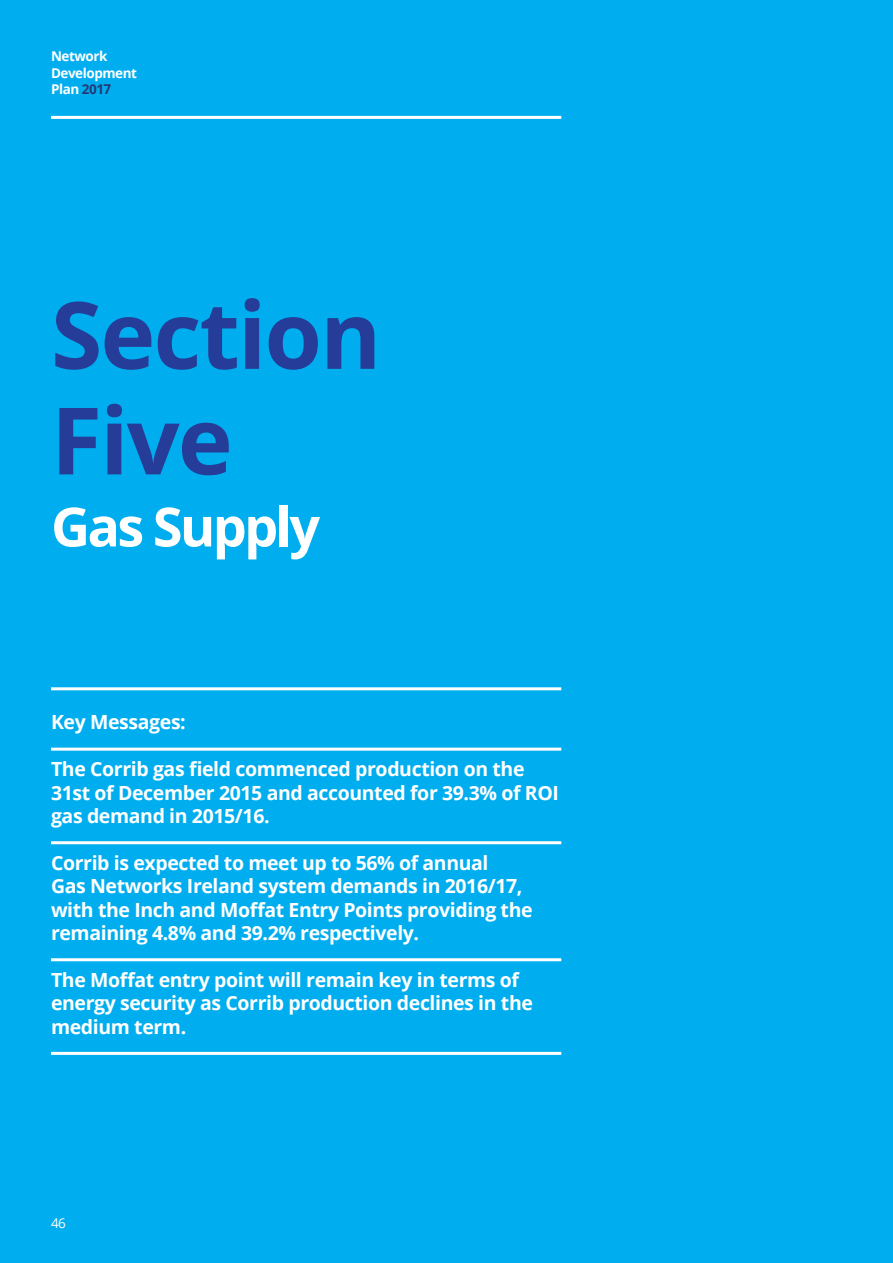
<style>
.page{position:relative;width:893px;height:1263px;background:#00aeef}
.page>*{position:absolute;margin:0;border:0;box-sizing:border-box;transform-origin:0 0}
.t1{font:700 93px/105.6px "Open Sans";letter-spacing:-.02em;color:#253d98}
.t2{font:700 54px "Open Sans";letter-spacing:-.05em;color:#fff}
.t3{font:700 19.5px/23.4px "Open Sans";letter-spacing:-.02em;color:#fff}
.t4{font:700 13.5px/16.2px "Open Sans";letter-spacing:-.035em;color:#fff}
.t5{font:13.5px "Open Sans";color:#fff}
.s1{color:#253977}
</style>
<div class="page">
<hr style="left:51px;top:687px;width:510px;height:3px;background:#fff">
<hr style="left:51px;top:748px;width:510px;height:3px;background:#fff">
<hr style="left:51px;top:841px;width:510px;height:3px;background:#fff">
<hr style="left:51px;top:958px;width:510px;height:3px;background:#fff">
<hr style="left:51px;top:1052px;width:510px;height:3px;background:#fff">
<hr style="left:51px;top:116px;width:510px;height:3px;background:#fff">
<p class="t4" style="left:51px;top:48px;width:88px">Network<br>Development<br>Plan <span class="s1">2017</span></p>
<h1 class="t1" style="left:51px;top:280px;width:332px">Section<br>Five</h1>
<h2 class="t2" style="left:51px;top:489px;width:271px">Gas Supply</h2>
<p class="t3" style="left:51px;top:710px;width:136px">Key Messages:</p>
<p class="t3" style="left:51px;top:757px;width:509px">The Corrib gas field commenced production on the<br>31st of December 2015 and accounted for 39.3% of ROI gas demand in 2015/16.</p>
<p class="t3" style="left:51px;top:850px;width:483px">Corrib is expected to meet up to 56% of annual<br>Gas Networks Ireland system demands in 2016/17, with the Inch and Moffat Entry Points providing the remaining 4.8% and 39.2% respectively.</p>
<p class="t3" style="left:51px;top:967px;width:483px">The Moffat entry point will remain key in terms of energy security as Corrib production declines in the medium term.</p>
<p class="t5" style="left:51px;top:1213px;width:16px">46</p>
</div>
